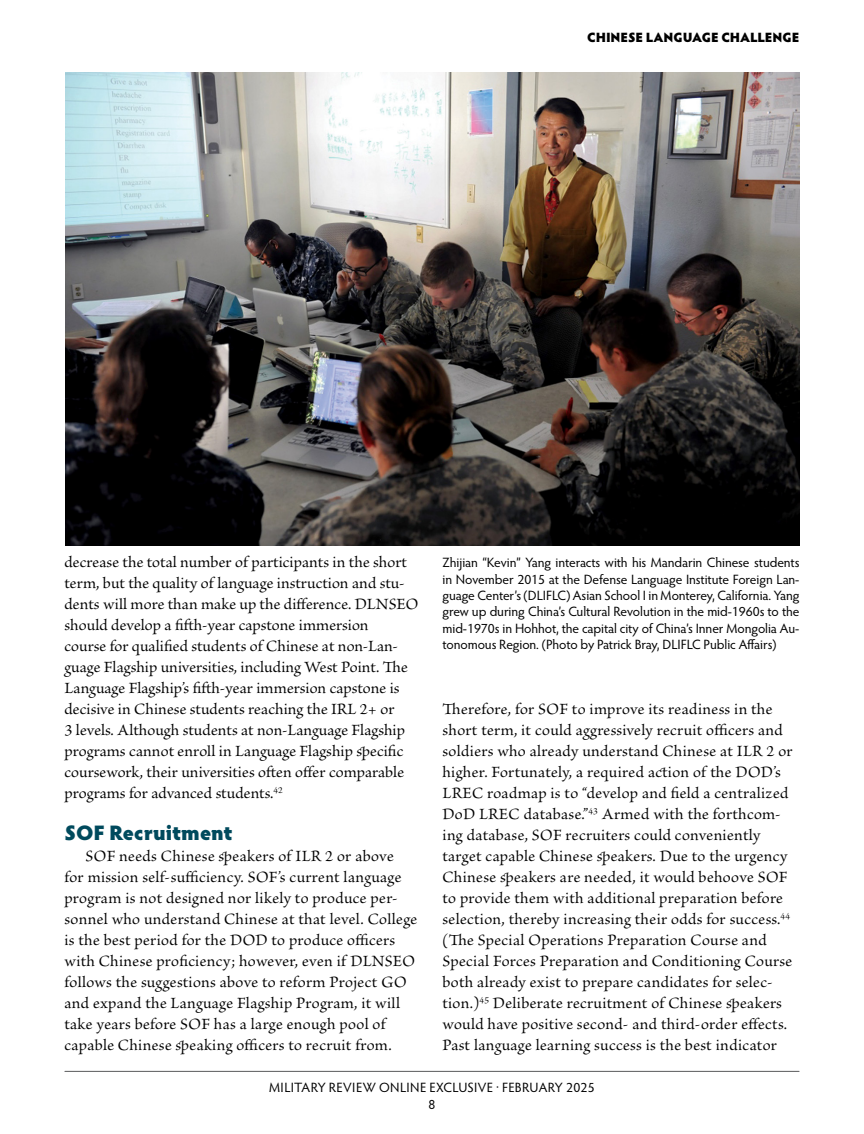
<style>
.page{position:relative;width:864px;height:1134px;background:#fff}
.page>*{position:absolute;margin:0;border:0;box-sizing:border-box;transform-origin:0 0}
.subhead__H3{font:900 21px "Hypatia Sans Pro";color:#004a5d}
.body{font:16.5px/21px "Brioso Pro";letter-spacing:.015em;color:#000}
.cutline{font:13.5px/16.5px "Hypatia Sans Pro";letter-spacing:-.005em;color:#000;text-align:justify}
.cutline-2{font:13.5px/17.2px "Hypatia Sans Pro";letter-spacing:.02em;color:#000;text-align:center}
.t1{font:900 13.5px "Hypatia Sans Pro";letter-spacing:-.01em;color:#000}
</style>
<div class="page">
<hr style="left:65px;top:1071px;width:734px;height:1px;background:#58595b">
<img style="left:65px;top:72px;width:735px;height:474px">
<p class="t1" style="left:587px;top:27px;width:214px">CHINESE LANGUAGE CHALLENGE</p>
<p class="body" style="left:64px;top:552px;width:355px">decrease the total number of participants in the short term, but the quality of language instruction and stu&shy;dents will more than make up the difference. DLNSEO should develop a fifth-year capstone immersion<br>course for qualified students of Chinese at non-Lan&shy;guage Flagship universities, including West Point. The Language Flagship’s fifth-year immersion capstone is decisive in Chinese students reaching the IRL 2+ or<br>3 levels. Although students at non-Language Flagship programs cannot enroll in Language Flagship specific coursework, their universities often offer comparable programs for advanced students.<sup>42</sup></p>
<h2 class="subhead__H3" style="left:64px;top:817px;width:170px">SOF Recruitment</h2>
<p class="body" style="left:64px;top:846px;width:354px;text-indent:21px">SOF needs Chinese speakers of ILR 2 or above<br>for mission self-sufficiency. SOF’s current language program is not designed nor likely to produce per&shy;sonnel who understand Chinese at that level. College is the best period for the DOD to produce officers with Chinese proficiency; however, even if DLNSEO follows the suggestions above to reform Project GO and expand the Language Flagship Program, it will take years before SOF has a large enough pool of capable Chinese speaking officers to recruit from.</p>
<p class="cutline" style="left:442px;top:554px;width:359px">Zhijian “Kevin” Yang interacts with his Mandarin Chinese students in November 2015 at the Defense Language Institute Foreign Lan&shy;guage Center’s (DLIFLC) Asian School I in Monterey, California. Yang grew up during China’s Cultural Revolution in the mid-1960s to the mid-1970s in Hohhot, the capital city of China’s Inner Mongolia Au&shy;tonomous Region. (Photo by Patrick Bray, DLIFLC Public Affairs)</p>
<p class="body" style="left:442px;top:699px;width:352px">Therefore, for SOF to improve its readiness in the short term, it could aggressively recruit officers and soldiers who already understand Chinese at ILR 2 or higher. Fortunately, a required action of the DOD’s LREC roadmap is to “develop and field a centralized DoD LREC database.”<sup>43</sup> Armed with the forthcom&shy;ing database, SOF recruiters could conveniently target capable Chinese speakers. Due to the urgency Chinese speakers are needed, it would behoove SOF to provide them with additional preparation before selection, thereby increasing their odds for success.<sup>44 </sup>(The Special Operations Preparation Course and Special Forces Preparation and Conditioning Course both already exist to prepare candidates for selec&shy;tion.)<sup>45</sup> Deliberate recruitment of Chinese speakers would have positive second- and third-order effects.<br>Past language learning success is the best indicator</p>
<p class="cutline-2" style="left:269px;top:1078px;width:327px">MILITARY REVIEW ONLINE EXCLUSIVE · FEBRUARY 2025<br>8</p>
</div>
